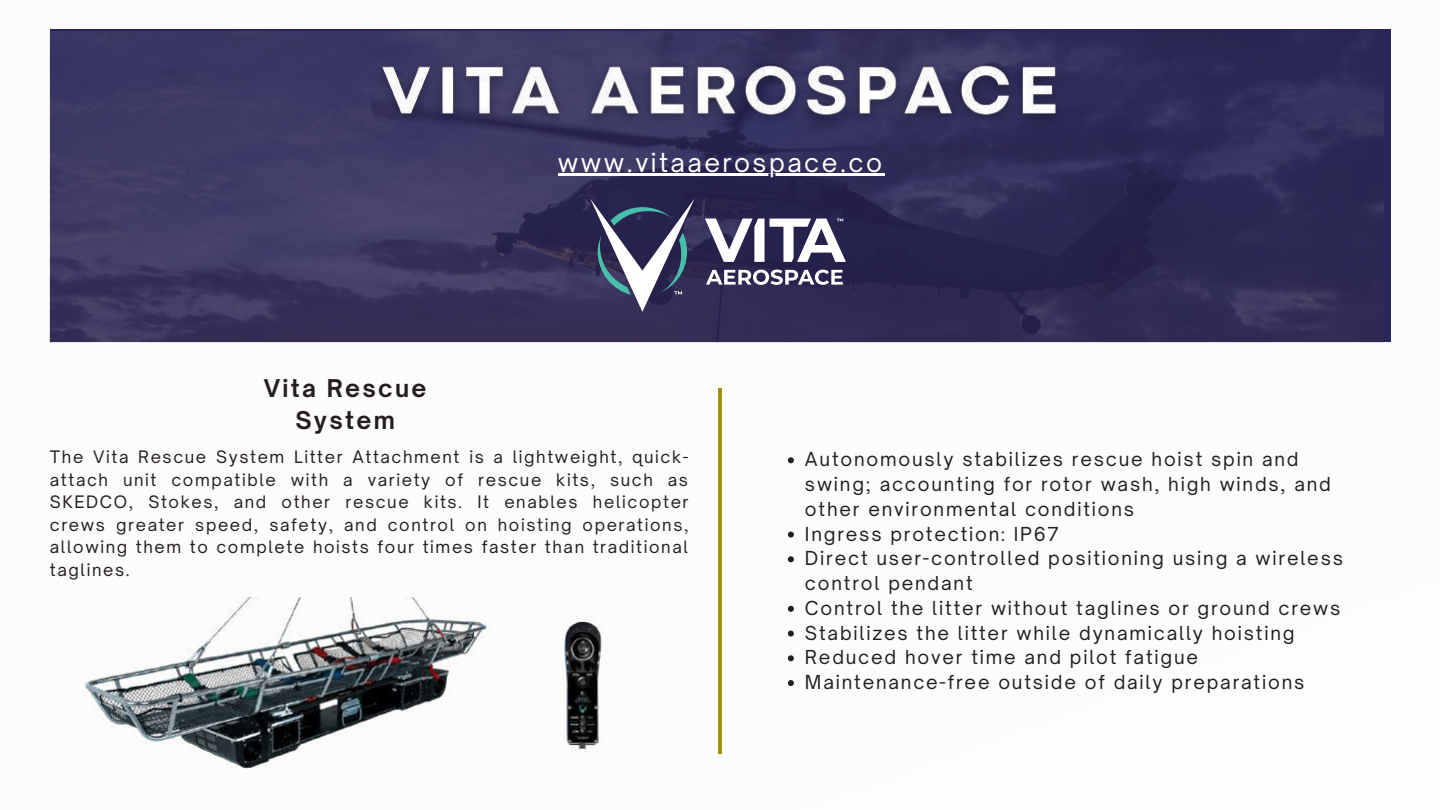
<style>
.page{position:relative;width:1440px;height:810px;background:#fff}
.page>*{position:absolute;margin:0;border:0;box-sizing:border-box;transform-origin:0 0}
.t1{font:25.1px "Open Sauce One";letter-spacing:.1em;color:#fff}
.t2{font:700 23.4px/32px "Open Sauce One";letter-spacing:.1em;color:#231f20;text-align:center}
.t3{font:18.4px/24.8px "Open Sauce One";letter-spacing:.1em;color:#231f20}
.t4{font:16.4px/22.5px "Open Sauce One";letter-spacing:.1em;color:#231f20;text-align:justify}
</style>
<div class="page">
<img style="left:50px;top:31px;width:1333px;height:311px">
<hr style="left:718px;top:388px;width:4px;height:365px;background:#9c9107">
<svg style="left:590px;top:199px;width:105px;height:113px"></svg>
<svg style="left:705px;top:219px;width:141px;height:66px"></svg>
<img style="left:83px;top:597px;width:408px;height:172px">
<img style="left:564px;top:618px;width:39px;height:134px">
<img style="left:365px;top:50px;width:717px;height:96px">
<hr style="left:558px;top:174px;width:327px;height:2px;background:#fff">
<svg style="left:788px;top:457px;width:6px;height:6px"></svg>
<svg style="left:788px;top:532px;width:6px;height:6px"></svg>
<svg style="left:788px;top:556px;width:6px;height:6px"></svg>
<svg style="left:788px;top:606px;width:6px;height:6px"></svg>
<svg style="left:788px;top:631px;width:6px;height:6px"></svg>
<svg style="left:788px;top:655px;width:6px;height:6px"></svg>
<svg style="left:788px;top:680px;width:6px;height:6px"></svg>
<p class="t2" style="left:264px;top:372px;width:164px">Vita Rescue<br>System</p>
<h1 class="t1" style="left:558px;top:147px;width:326px">www.vitaaerospace.co</h1>
<p class="t4" style="left:50px;top:446px;width:640px">The Vita Rescue System Litter Attachment is a lightweight, quick&shy;attach unit compatible with a variety of rescue kits, such as SKEDCO, Stokes, and other rescue kits. It enables helicopter crews greater speed, safety, and control on hoisting operations, allowing them to complete hoists four times faster than traditional taglines.</p>
<p class="t3" style="left:805px;top:447px;width:540px">Autonomously stabilizes rescue hoist spin and swing; accounting for rotor wash, high winds, and other environmental conditions<br>Ingress protection: IP67<br>Direct user-controlled positioning using a wireless control pendant<br>Control the litter without taglines or ground crews Stabilizes the litter while dynamically hoisting Reduced hover time and pilot fatigue Maintenance-free outside of daily preparations</p>
</div>
